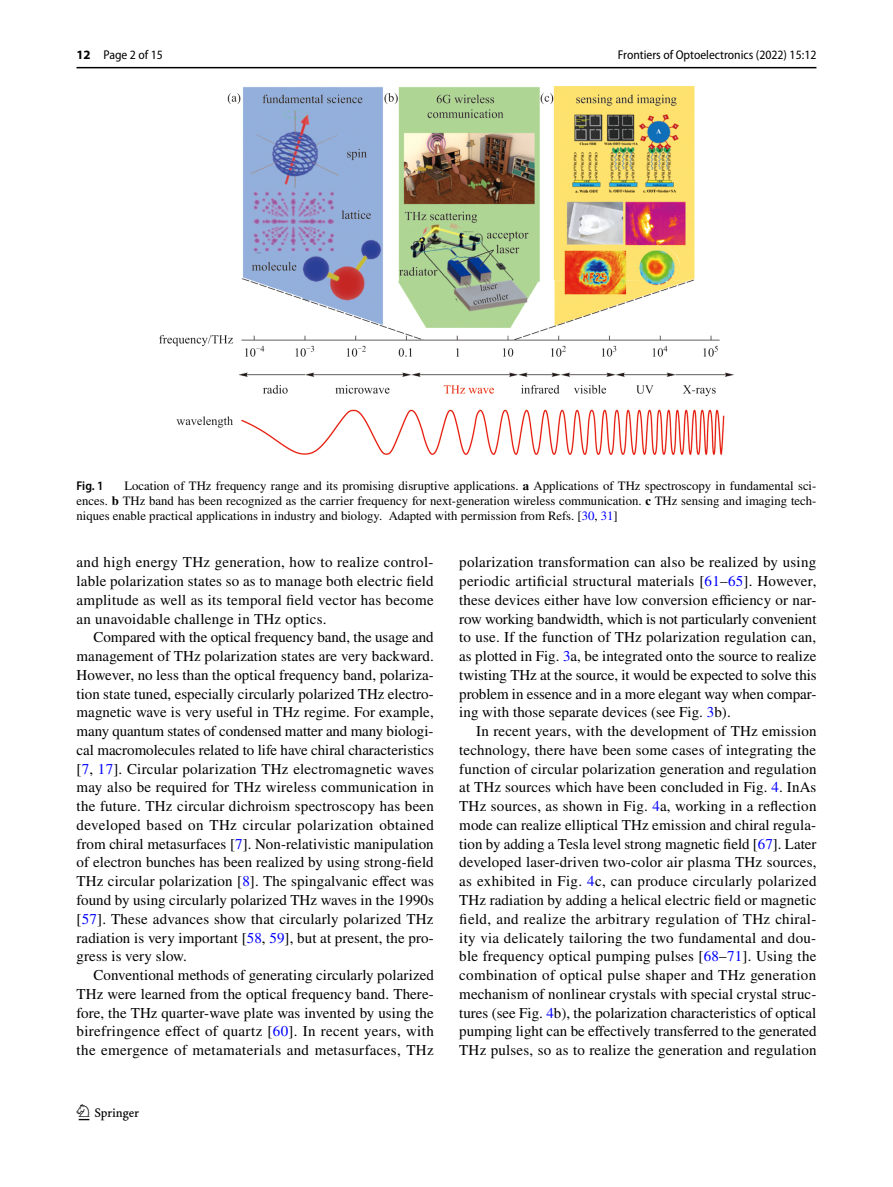
<style>
.page{position:relative;width:893px;height:1187px;background:#fff}
.page>*{position:absolute;margin:0;border:0;box-sizing:border-box;transform-origin:0 0}
.t1{font:22.5px "Springnew Regular 2";color:#000}
.t2{font:15px/18.8px "STIX";letter-spacing:.015em;color:#000;text-align:justify}
.t3{font:12.75px/15px "STIX";color:#000;text-align:justify}
.t4{font:semi-condensed 12.75px "Myriad Pro";color:#000}
.t5{font:600 semi-condensed 12.75px "Myriad Pro";color:#000}
.s1{font-weight:700;font-stretch:normal}
.s2{font-weight:700}
.s3{color:#00f}
</style>
<div class="page">
<hr style="left:77px;top:67px;width:739px;height:1px;background:#000">
<img style="left:159px;top:87px;width:574px;height:368px">
<p class="t4" style="left:77px;top:48px;width:88px"><span class="s1">12</span> Page 2 of 15</p>
<p class="t4" style="left:618px;top:48px;width:200px">Frontiers of Optoelectronics (2022) 15:12</p>
<p class="t5" style="left:77px;top:478px;width:29px">Fig. 1</p>
<p class="t3" style="left:77px;top:479px;width:741px;text-indent:48px">Location of THz frequency range and its promising disruptive applications. <span class="s2">a</span> Applications of THz spectroscopy in fundamental sci&shy;ences. <span class="s2">b</span> THz band has been recognized as the carrier frequency for next-generation wireless communication. <span class="s2">c</span> THz sensing and imaging tech&shy;niques enable practical applications in industry and biology. Adapted with permission from Refs. [<span class="s3">30</span>, <span class="s3">31</span>]</p>
<p class="t2" style="left:77px;top:554px;width:359px">and high energy THz generation, how to realize control&shy;lable polarization states so as to manage both electric field amplitude as well as its temporal field vector has become an unavoidable challenge in THz optics.</p>
<p class="t2" style="left:77px;top:629px;width:359px;text-indent:17px">Compared with the optical frequency band, the usage and management of THz polarization states are very backward.<br>However, no less than the optical frequency band, polariza&shy;tion state tuned, especially circularly polarized THz electro&shy;magnetic wave is very useful in THz regime. For example, many quantum states of condensed matter and many biologi&shy;cal macromolecules related to life have chiral characteristics [<span class="s3">7</span>, <span class="s3">17</span>]. Circular polarization THz electromagnetic waves may also be required for THz wireless communication in the future. THz circular dichroism spectroscopy has been developed based on THz circular polarization obtained from chiral metasurfaces [<span class="s3">7</span>]. Non-relativistic manipulation of electron bunches has been realized by using strong-field THz circular polarization [<span class="s3">8</span>]. The spingalvanic effect was found by using circularly polarized THz waves in the 1990s [<span class="s3">57</span>]. These advances show that circularly polarized THz radiation is very important [<span class="s3">58</span>, <span class="s3">59</span>], but at present, the pro&shy;gress is very slow.</p>
<p class="t2" style="left:77px;top:966px;width:359px;text-indent:17px">Conventional methods of generating circularly polarized THz were learned from the optical frequency band. There&shy;fore, the THz quarter-wave plate was invented by using the birefringence effect of quartz [<span class="s3">60</span>]. In recent years, with the emergence of metamaterials and metasurfaces, THz</p>
<h1 class="t1" style="left:79px;top:1104px;width:62px">1 3</h1>
<p class="t2" style="left:459px;top:554px;width:359px">polarization transformation can also be realized by using periodic artificial structural materials [<span class="s3">61</span>–<span class="s3">65</span>]. However, these devices either have low conversion efficiency or nar&shy;row working bandwidth, which is not particularly convenient to use. If the function of THz polarization regulation can, as plotted in Fig. <span class="s3">3</span>a, be integrated onto the source to realize twisting THz at the source, it would be expected to solve this problem in essence and in a more elegant way when compar&shy;ing with those separate devices (see Fig. <span class="s3">3</span>b).</p>
<p class="t2" style="left:459px;top:722px;width:359px;text-indent:17px">In recent years, with the development of THz emission technology, there have been some cases of integrating the function of circular polarization generation and regulation at THz sources which have been concluded in Fig. <span class="s3">4</span>. InAs THz sources, as shown in Fig. <span class="s3">4</span>a, working in a reflection mode can realize elliptical THz emission and chiral regula&shy;tion by adding a Tesla level strong magnetic field [<span class="s3">67</span>]. Later developed laser-driven two-color air plasma THz sources, as exhibited in Fig. <span class="s3">4</span>c, can produce circularly polarized THz radiation by adding a helical electric field or magnetic field, and realize the arbitrary regulation of THz chiral&shy;ity via delicately tailoring the two fundamental and dou&shy;ble frequency optical pumping pulses [<span class="s3">68</span>–<span class="s3">71</span>]. Using the combination of optical pulse shaper and THz generation mechanism of nonlinear crystals with special crystal struc&shy;tures (see Fig. <span class="s3">4</span>b), the polarization characteristics of optical pumping light can be effectively transferred to the generated THz pulses, so as to realize the generation and regulation</p>
</div>
